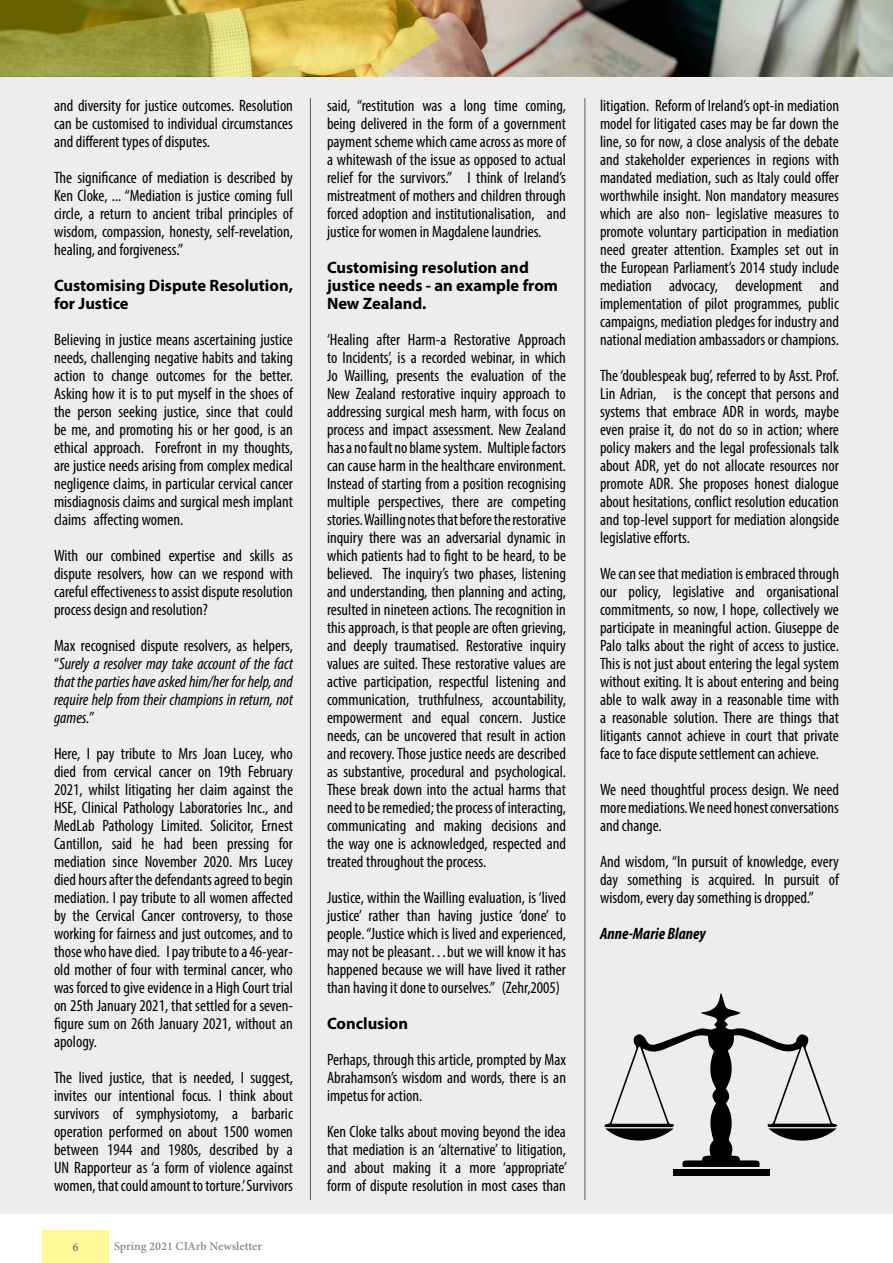
<style>
.page{position:relative;width:893px;height:1263px;background:#fff}
.page>*{position:absolute;margin:0;border:0;box-sizing:border-box;transform-origin:0 0}
.t1{font:condensed 16.5px/18px "Myriad Pro";color:#000;text-align:justify}
.t2{font:italic condensed 16.5px/18px "Myriad Pro";color:#000;text-align:justify}
.t3{font:700 16.5px/18px "Myriad Pro";color:#000}
.t4{font:italic 700 condensed 16.5px "Myriad Pro";color:#000}
.t5{font:600 12px "Minion Pro";letter-spacing:-.005em;color:#58595b}
.t6{font:12px "Minion Pro";color:#58595b}
.s1{font-style:normal}
</style>
<div class="page">
<div style="left:0;top:28px;width:893px;height:1186px;background:#ededee"></div>
<img style="left:440px;top:0;width:453px;height:77px">
<hr style="left:310px;top:98px;width:1px;height:1102px;background:#58595b">
<hr style="left:584px;top:98px;width:1px;height:1102px;background:#58595b">
<svg style="left:0;top:0;width:440px;height:77px;background:#b4a646"></svg>
<div style="left:673px;top:1169px;width:96px;height:6px;background:#000"></div>
<svg style="left:604px;top:993px;width:233px;height:174px"></svg>
<div style="left:43px;top:1231px;width:66px;height:32px;background:#fff99a"></div>
<p class="t1" style="left:54px;top:96px;width:240px">and diversity for justice outcomes. Resolution can be customised to individual circumstances and different types of disputes.</p>
<p class="t1" style="left:54px;top:168px;width:240px">The significance of mediation is described by Ken Cloke, ... “Mediation is justice coming full circle, a return to ancient tribal principles of wisdom, compassion, honesty, self-revelation, healing, and forgiveness.”</p>
<p class="t3" style="left:54px;top:275px;width:240px">Customising Dispute Resolution, for Justice</p>
<p class="t1" style="left:54px;top:330px;width:241px">Believing in justice means ascertaining justice needs, challenging negative habits and taking action to change outcomes for the better.<br>Asking how it is to put myself in the shoes of the person seeking justice, since that could be me, and promoting his or her good, is an ethical approach. Forefront in my thoughts, are justice needs arising from complex medical negligence claims, in particular cervical cancer misdiagnosis claims and surgical mesh implant claims affecting women.</p>
<p class="t1" style="left:54px;top:546px;width:241px">With our combined expertise and skills as dispute resolvers, how can we respond with careful effectiveness to assist dispute resolution process design and resolution?</p>
<p class="t2" style="left:54px;top:636px;width:241px"><span class="s1">Max recognised dispute resolvers, as helpers, “</span>Surely a resolver may take account of the fact that the parties have asked him/her for help, and require help from their champions in return, not games.<span class="s1">”</span></p>
<p class="t1" style="left:54px;top:744px;width:240px">Here, I pay tribute to Mrs Joan Lucey, who died from cervical cancer on 19th February 2021, whilst litigating her claim against the HSE, Clinical Pathology Laboratories Inc., and MedLab Pathology Limited. Solicitor, Ernest Cantillon, said he had been pressing for mediation since November 2020. Mrs Lucey died hours after the defendants agreed to begin mediation. I pay tribute to all women affected by the Cervical Cancer controversy, to those working for fairness and just outcomes, and to those who have died. I pay tribute to a 46-year&shy;old mother of four with terminal cancer, who was forced to give evidence in a High Court trial on 25th January 2021, that settled for a seven&shy;figure sum on 26th January 2021, without an apology.</p>
<p class="t1" style="left:54px;top:1068px;width:240px">The lived justice, that is needed, I suggest, invites our intentional focus. I think about survivors of symphysiotomy, a barbaric operation performed on about 1500 women between 1944 and 1980s, described by a UN Rapporteur as ‘a form of violence against women, that could amount to torture.’ Survivors</p>
<p class="t6" style="left:73px;top:1239px;width:7px">6</p>
<p class="t5" style="left:114px;top:1238px;width:150px">Spring 2021 CIArb Newsletter</p>
<p class="t1" style="left:327px;top:96px;width:240px">said, “restitution was a long time coming, being delivered in the form of a government payment scheme which came across as more of a whitewash of the issue as opposed to actual relief for the survivors.” I think of Ireland’s mistreatment of mothers and children through forced adoption and institutionalisation, and justice for women in Magdalene laundries.</p>
<p class="t3" style="left:327px;top:258px;width:233px">Customising resolution and justice needs - an example from<br>New Zealand.</p>
<p class="t1" style="left:327px;top:330px;width:240px">‘Healing after Harm-a Restorative Approach to Incidents’, is a recorded webinar, in which Jo Wailling, presents the evaluation of the New Zealand restorative inquiry approach to addressing surgical mesh harm, with focus on process and impact assessment. New Zealand has a no fault no blame system. Multiple factors can cause harm in the healthcare environment.<br>Instead of starting from a position recognising multiple perspectives, there are competing stories. Wailling notes that before the restorative inquiry there was an adversarial dynamic in which patients had to fight to be heard, to be believed. The inquiry’s two phases, listening and understanding, then planning and acting, resulted in nineteen actions. The recognition in this approach, is that people are often grieving, and deeply traumatised. Restorative inquiry values are suited. These restorative values are active participation, respectful listening and communication, truthfulness, accountability, empowerment and equal concern. Justice needs, can be uncovered that result in action and recovery. Those justice needs are described as substantive, procedural and psychological.<br>These break down into the actual harms that need to be remedied; the process of interacting, communicating and making decisions and the way one is acknowledged, respected and treated throughout the process.</p>
<p class="t1" style="left:327px;top:888px;width:240px">Justice, within the Wailling evaluation, is ‘lived justice’ rather than having justice ‘done’ to people. “Justice which is lived and experienced, may not be pleasant…but we will know it has happened because we will have lived it rather than having it done to ourselves.” (Zehr,2005)</p>
<p class="t3" style="left:327px;top:1014px;width:83px">Conclusion</p>
<p class="t1" style="left:327px;top:1050px;width:240px">Perhaps, through this article, prompted by Max Abrahamson’s wisdom and words, there is an impetus for action.</p>
<p class="t1" style="left:327px;top:1122px;width:242px">Ken Cloke talks about moving beyond the idea that mediation is an ‘alternative’ to litigation, and about making it a more ‘appropriate’ form of dispute resolution in most cases than</p>
<p class="t1" style="left:600px;top:96px;width:240px">litigation. Reform of Ireland’s opt-in mediation model for litigated cases may be far down the line, so for now, a close analysis of the debate and stakeholder experiences in regions with mandated mediation, such as Italy could offer worthwhile insight. Non mandatory measures which are also non- legislative measures to promote voluntary participation in mediation need greater attention. Examples set out in the European Parliament’s 2014 study include mediation advocacy, development and implementation of pilot programmes, public campaigns, mediation pledges for industry and national mediation ambassadors or champions.</p>
<p class="t1" style="left:600px;top:366px;width:240px">The ‘doublespeak bug’, referred to by Asst. Prof.<br>Lin Adrian, is the concept that persons and systems that embrace ADR in words, maybe even praise it, do not do so in action; where policy makers and the legal professionals talk about ADR, yet do not allocate resources nor promote ADR. She proposes honest dialogue about hesitations, conflict resolution education and top-level support for mediation alongside legislative efforts.</p>
<p class="t1" style="left:600px;top:564px;width:241px">We can see that mediation is embraced through our policy, legislative and organisational commitments, so now, I hope, collectively we participate in meaningful action. Giuseppe de Palo talks about the right of access to justice.<br>This is not just about entering the legal system without exiting. It is about entering and being able to walk away in a reasonable time with a reasonable solution. There are things that litigants cannot achieve in court that private face to face dispute settlement can achieve.</p>
<p class="t1" style="left:600px;top:780px;width:240px">We need thoughtful process design. We need more mediations. We need honest conversations and change.</p>
<p class="t1" style="left:600px;top:852px;width:240px">And wisdom, “In pursuit of knowledge, every day something is acquired. In pursuit of wisdom, every day something is dropped.”</p>
<p class="t4" style="left:600px;top:923px;width:107px">Anne-Marie Blaney</p>
</div>
